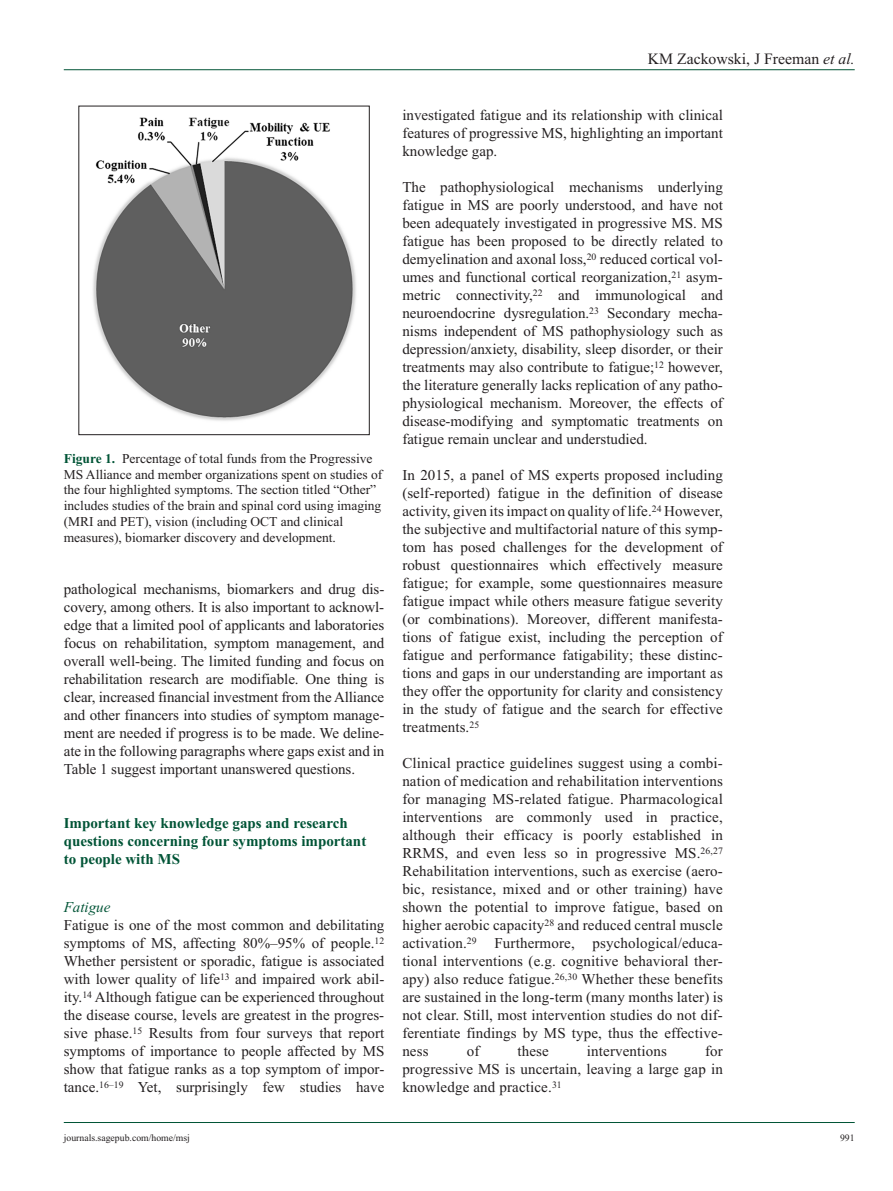
<style>
.page{position:relative;width:893px;height:1191px;background:#fff}
.page>*{position:absolute;margin:0;border:0;box-sizing:border-box;transform-origin:0 0}
.t1{font:15.75px "Times New Roman";color:#231f20}
.t2{font:15px/18px "Times New Roman";color:#231f20;text-align:justify}
.t3{font:700 15px/18px "Times New Roman";color:#015436}
.t4{font:italic 15px "Times New Roman";color:#015436}
.t5{font:13.5px/15.8px "Times New Roman";color:#231f20}
.t6{font:9.75px "Times New Roman";color:#231f20}
.s1{font-weight:700;color:#015436}
.s2{font-style:italic}
</style>
<div class="page">
<hr style="left:64px;top:69px;width:791px;height:1px;background:#015436">
<hr style="left:64px;top:1122px;width:791px;height:1px;background:#015436">
<img style="left:93px;top:117px;width:263px;height:304px">
<div style="left:78px;top:106px;width:292px;height:329px;border:1px solid #231f20"></div>
<p class="t5" style="left:64px;top:450px;width:320px"><span class="s1">Figure 1.</span> Percentage of total funds from the Progressive MS Alliance and member organizations spent on studies of the four highlighted symptoms. The section titled “Other” includes studies of the brain and spinal cord using imaging (MRI and PET), vision (including OCT and clinical measures), biomarker discovery and development.</p>
<p class="t2" style="left:64px;top:579px;width:322px">pathological mechanisms, biomarkers and drug dis&shy;covery, among others. It is also important to acknowl&shy;edge that a limited pool of applicants and laboratories focus on rehabilitation, symptom management, and overall well-being. The limited funding and focus on rehabilitation research are modifiable. One thing is clear, increased financial investment from the Alliance and other financers into studies of symptom manage&shy;ment are needed if progress is to be made. We deline&shy;ate in the following paragraphs where gaps exist and in Table 1 suggest important unanswered questions.</p>
<p class="t3" style="left:64px;top:813px;width:304px">Important key knowledge gaps and research questions concerning four symptoms important to people with MS</p>
<p class="t4" style="left:64px;top:899px;width:48px">Fatigue</p>
<p class="t2" style="left:64px;top:916px;width:322px">Fatigue is one of the most common and debilitating symptoms of MS, affecting 80%–95% of people.<sup>12<br></sup>Whether persistent or sporadic, fatigue is associated with lower quality of life<sup>13</sup> and impaired work abil&shy;ity.<sup>14</sup> Although fatigue can be experienced throughout the disease course, levels are greatest in the progres&shy;sive phase.<sup>15</sup> Results from four surveys that report symptoms of importance to people affected by MS show that fatigue ranks as a top symptom of impor&shy;tance.<sup>16–19</sup> Yet, surprisingly few studies have</p>
<p class="t1" style="left:648px;top:50px;width:208px">KM Zackowski, J Freeman <span class="s2">et al.</span></p>
<p class="t2" style="left:402px;top:106px;width:322px">investigated fatigue and its relationship with clinical features of progressive MS, highlighting an important knowledge gap.</p>
<p class="t2" style="left:402px;top:178px;width:322px">The pathophysiological mechanisms underlying fatigue in MS are poorly understood, and have not been adequately investigated in progressive MS. MS fatigue has been proposed to be directly related to demyelination and axonal loss,<sup>20</sup> reduced cortical vol&shy;umes and functional cortical reorganization,<sup>21</sup> asym&shy;metric connectivity,<sup>22</sup> and immunological and neuroendocrine dysregulation.<sup>23</sup> Secondary mecha&shy;nisms independent of MS pathophysiology such as depression/anxiety, disability, sleep disorder, or their treatments may also contribute to fatigue;<sup>12</sup> however, the literature generally lacks replication of any patho&shy;physiological mechanism. Moreover, the effects of disease-modifying and symptomatic treatments on fatigue remain unclear and understudied.</p>
<p class="t2" style="left:402px;top:466px;width:322px">In 2015, a panel of MS experts proposed including (self-reported) fatigue in the definition of disease activity, given its impact on quality of life.<sup>24</sup> However, the subjective and multifactorial nature of this symp&shy;tom has posed challenges for the development of robust questionnaires which effectively measure fatigue; for example, some questionnaires measure fatigue impact while others measure fatigue severity (or combinations). Moreover, different manifesta&shy;tions of fatigue exist, including the perception of fatigue and performance fatigability; these distinc&shy;tions and gaps in our understanding are important as they offer the opportunity for clarity and consistency in the study of fatigue and the search for effective treatments.<sup>25</sup></p>
<p class="t2" style="left:402px;top:754px;width:322px">Clinical practice guidelines suggest using a combi&shy;nation of medication and rehabilitation interventions for managing MS-related fatigue. Pharmacological interventions are commonly used in practice, although their efficacy is poorly established in RRMS, and even less so in progressive MS.<sup>26,27<br></sup>Rehabilitation interventions, such as exercise (aero&shy;bic, resistance, mixed and or other training) have shown the potential to improve fatigue, based on higher aerobic capacity<sup>28</sup> and reduced central muscle activation.<sup>29</sup> Furthermore, psychological/educa&shy;tional interventions (e.g. cognitive behavioral ther&shy;apy) also reduce fatigue.<sup>26,30</sup> Whether these benefits are sustained in the long-term (many months later) is not clear. Still, most intervention studies do not dif&shy;ferentiate findings by MS type, thus the effective&shy;ness</p>
<p class="t2" style="left:467px;top:1042px;width:14px">of</p>
<p class="t2" style="left:517px;top:1042px;width:33px">these</p>
<p class="t2" style="left:587px;top:1042px;width:82px">interventions</p>
<p class="t2" style="left:402px;top:1042px;width:322px;text-indent:303px">for progressive MS is uncertain, leaving a large gap in knowledge and practice.<sup>31</sup></p>
<p class="t6" style="left:64px;top:1132px;width:128px">journals.sagepub.com/home/msj</p>
<p class="t6" style="left:840px;top:1132px;width:16px">991</p>
</div>
